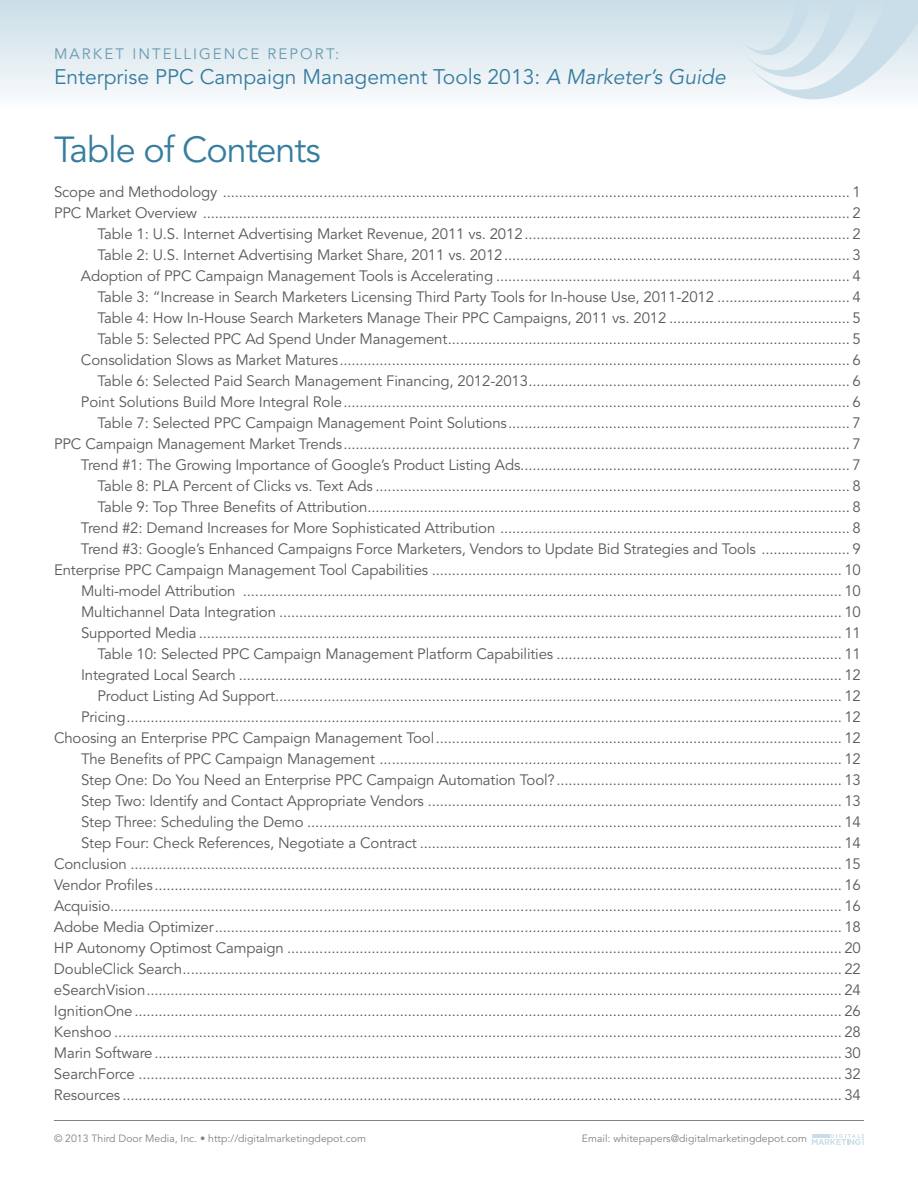
<style>
.page{position:relative;width:918px;height:1188px;background:#fff}
.page>*{position:absolute;margin:0;border:0;box-sizing:border-box;transform-origin:0 0}
.t1{font:36px "Avenir";letter-spacing:-.03em;color:#367d9f}
.t2{font:21px "Avenir";color:#367d9f}
.t3{font:15px/21px "Avenir";letter-spacing:-.01em;color:#58595b;text-align:right}
.t4{font:15px "Avenir";letter-spacing:.14em;color:#6999b1}
.t5{font:10.5px "Avenir";color:#808285}
.s1{font-style:italic}
</style>
<div class="page">
<div style="left:0;top:0;width:918px;height:108px;background:linear-gradient(to bottom,#c8dde7,#fbfcfc)"></div>
<svg style="left:740px;top:0;width:178px;height:108px"></svg>
<hr style="left:54px;top:1120px;width:810px;height:1px;background:#808285">
<svg style="left:812px;top:1134px;width:52px;height:11px"></svg>
<p class="t4" style="left:54px;top:45px;width:287px">MARKET INTELLIGENCE REPORT:</p>
<h2 class="t2" style="left:54px;top:65px;width:673px">Enterprise PPC Campaign Management Tools 2013: <span class="s1">A Marketer’s Guide</span></h2>
<h1 class="t1" style="left:54px;top:129px;width:268px">Table of Contents</h1>
<p class="t3" style="left:54px;top:182px;width:809px">Scope and Methodology ............................................................................................................................................................ 1<br>PPC Market Overview ................................................................................................................................................................. 2<br>Table 1: U.S. Internet Advertising Market Revenue, 2011 vs. 2012................................................................................. 2<br>Table 2: U.S. Internet Advertising Market Share, 2011 vs. 2012...................................................................................... 3<br>Adoption of PPC Campaign Management Tools is Accelerating ........................................................................................ 4<br>Table 3: “Increase in Search Marketers Licensing Third Party Tools for In-house Use, 2011-2012 ................................. 4<br>Table 4: How In-House Search Marketers Manage Their PPC Campaigns, 2011 vs. 2012 ............................................. 5<br>Table 5: Selected PPC Ad Spend Under Management.................................................................................................... 5<br>Consolidation Slows as Market Matures............................................................................................................................... 6<br>Table 6: Selected Paid Search Management Financing, 2012-2013................................................................................ 6<br>Point Solutions Build More Integral Role.............................................................................................................................. 6<br>Table 7: Selected PPC Campaign Management Point Solutions..................................................................................... 7<br>PPC Campaign Management Market Trends.............................................................................................................................. 7<br>Trend #1: The Growing Importance of Google’s Product Listing Ads.................................................................................. 7<br>Table 8: PLA Percent of Clicks vs. Text Ads ...................................................................................................................... 8<br>Table 9: Top Three Benefits of Attribution........................................................................................................................ 8<br>Trend #2: Demand Increases for More Sophisticated Attribution ....................................................................................... 8<br>Trend #3: Google’s Enhanced Campaigns Force Marketers, Vendors to Update Bid Strategies and Tools ...................... 9<br>Enterprise PPC Campaign Management Tool Capabilities ...................................................................................................... 10<br>Multi-model Attribution ..................................................................................................................................................... 10<br>Multichannel Data Integration ............................................................................................................................................ 10<br>Supported Media ................................................................................................................................................................ 11<br>Table 10: Selected PPC Campaign Management Platform Capabilities ....................................................................... 11<br>Integrated Local Search ...................................................................................................................................................... 12<br>Product Listing Ad Support............................................................................................................................................. 12<br>Pricing.................................................................................................................................................................................. 12<br>Choosing an Enterprise PPC Campaign Management Tool..................................................................................................... 12<br>The Benefits of PPC Campaign Management ................................................................................................................... 12<br>Step One: Do You Need an Enterprise PPC Campaign Automation Tool?....................................................................... 13<br>Step Two: Identify and Contact Appropriate Vendors ....................................................................................................... 13<br>Step Three: Scheduling the Demo ..................................................................................................................................... 14<br>Step Four: Check References, Negotiate a Contract ......................................................................................................... 14<br>Conclusion ................................................................................................................................................................................. 15<br>Vendor Profiles ........................................................................................................................................................................... 16<br>Acquisio...................................................................................................................................................................................... 16<br>Adobe Media Optimizer............................................................................................................................................................ 18<br>HP Autonomy Optimost Campaign .......................................................................................................................................... 20<br>DoubleClick Search.................................................................................................................................................................... 22 eSearchVision............................................................................................................................................................................. 24<br>IgnitionOne................................................................................................................................................................................ 26<br>Kenshoo ..................................................................................................................................................................................... 28<br>Marin Software........................................................................................................................................................................... 30<br>SearchForce ............................................................................................................................................................................... 32<br>Resources ................................................................................................................................................................................... 34</p>
<p class="t5" style="left:54px;top:1132px;width:314px">© 2013 Third Door Media, Inc. • http://digitalmarketingdepot.com</p>
<p class="t5" style="left:582px;top:1132px;width:227px">Email: whitepapers@digitalmarketingdepot.com</p>
</div>
